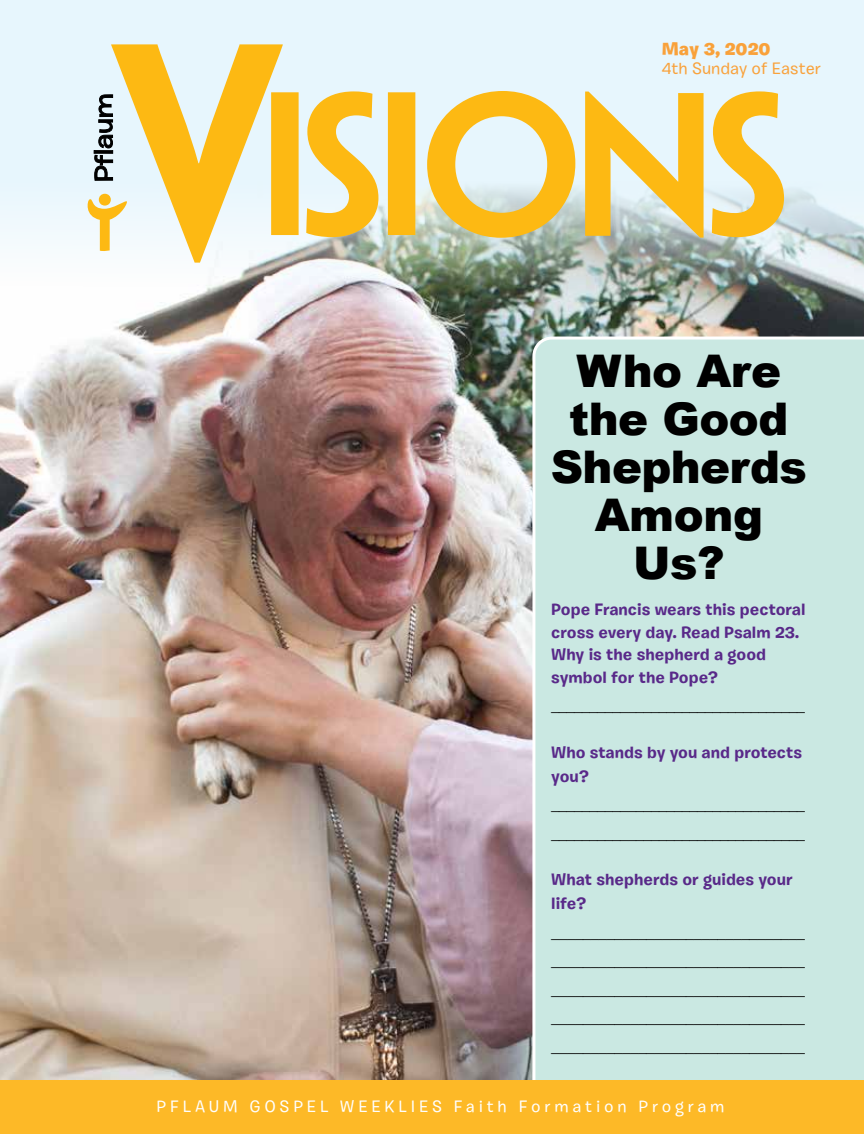
<style>
.page{position:relative;width:864px;height:1134px;background:#fff}
.page>*{position:absolute;margin:0;border:0;box-sizing:border-box;transform-origin:0 0}
.t1{font:900 45px/48px "Arial";letter-spacing:-.01em;color:#000;text-align:center}
.t2{font:900 18px "Burbank Small";color:#f9a13a}
.t3{font:700 16.5px/28.5px "Meta Plus";color:#000}
.t4{font:700 16.5px/22.5px "Burbank Small";color:#592989}
.t5{font:500 16.5px "Burbank Small";letter-spacing:.23em;color:#fff}
.t6{font:500 16.5px "Burbank Small";color:#f9a13a}
</style>
<div class="page">
<div style="left:0;top:0;width:864px;height:378px;background:#e7f6fd"></div>
<img style="left:0;top:181px;width:864px;height:900px">
<div style="left:532px;top:337px;width:332px;height:744px;background:#cae8e2"></div>
<svg style="left:306px;top:91px;width:72px;height:146px"></svg>
<div style="left:388px;top:92px;width:27px;height:143px;background:#fdb913"></div>
<svg style="left:427px;top:91px;width:148px;height:147px"></svg>
<svg style="left:585px;top:92px;width:119px;height:146px"></svg>
<svg style="left:712px;top:91px;width:72px;height:146px"></svg>
<svg style="left:88px;top:44px;width:211px;height:219px"></svg>
<div style="left:0;top:1081px;width:864px;height:53px;background:#fdb927"></div>
<p class="t2" style="left:662px;top:37px;width:110px">May 3, 2020</p>
<p class="t6" style="left:662px;top:59px;width:161px">4th Sunday of Easter</p>
<h1 class="t1" style="left:551px;top:345px;width:258px">Who Are the Good<br>Shepherds<br>Among<br>Us?</h1>
<p class="t4" style="left:551px;top:598px;width:256px">Pope Francis wears this pectoral cross every day. Read Psalm 23.<br>Why is the shepherd a good symbol for the Pope?</p>
<p class="t3" style="left:551px;top:691px;width:255px">_________________________________</p>
<p class="t4" style="left:551px;top:740px;width:252px;line-height:24px">Who stands by you and protects you?</p>
<p class="t3" style="left:551px;top:790px;width:255px">_________________________________ _________________________________</p>
<p class="t4" style="left:551px;top:867px;width:243px;line-height:24px">What shepherds or guides your life?</p>
<p class="t3" style="left:551px;top:918px;width:255px;text-align:justify">________________________________ ________________________________ ________________________________ ________________________________ ________________________________</p>
<p class="t5" style="left:157px;top:1096px;width:569px">PFLAUM GOSPEL WEEKLIES Faith Formation Program</p>
</div>
